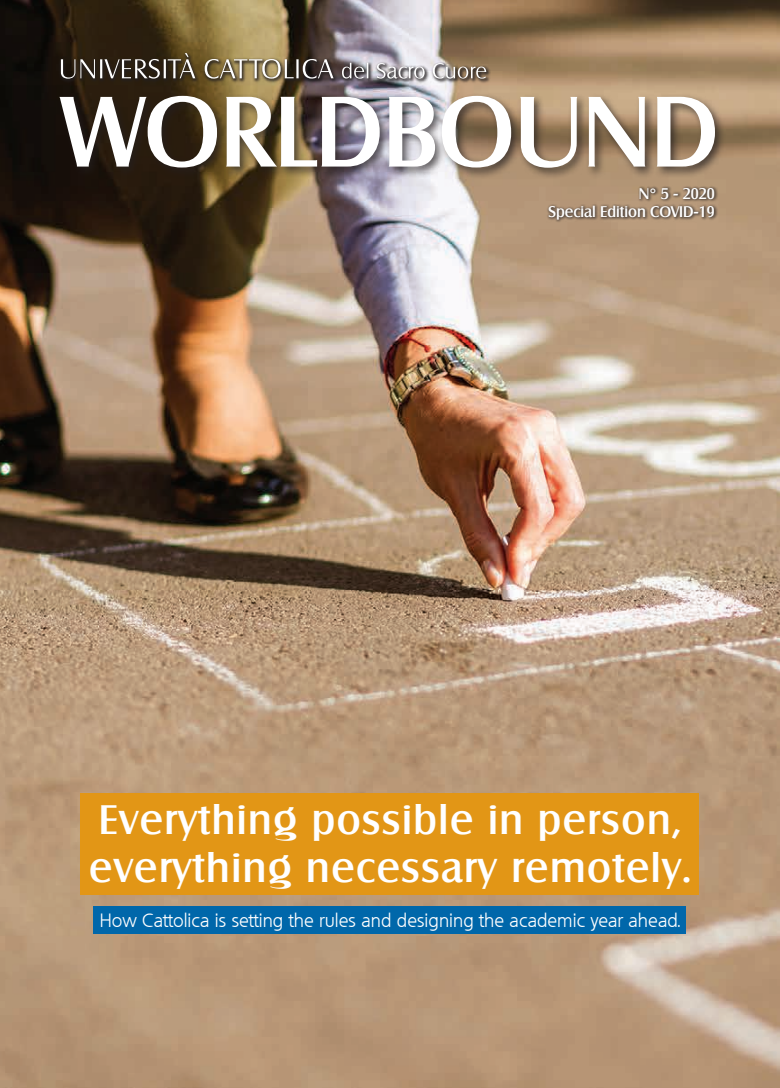
<style>
.page{position:relative;width:780px;height:1088px;background:#fff}
.page>*{position:absolute;margin:0;border:0;box-sizing:border-box;transform-origin:0 0}
.t1{font:500 96.75px "Salzburg";color:#fff}
.t2{font:500 40px "Salzburg";letter-spacing:.04em;color:#fff}
.t3{font:300 18.75px "Quebec";color:#fff}
.t4{font:500 15px "Salzburg";color:#fff}
.s1{font-family:"Gotham"}
</style>
<div class="page">
<img style="left:0;top:0;width:780px;height:1088px">
<div style="left:81px;top:794px;width:618px;height:101px;background:#e29616"></div>
<div style="left:94px;top:906px;width:592px;height:28px;background:#0067aa"></div>
<div style="left:56px;top:92px;width:670px;height:87px;background:#231f20;opacity:.7"></div>
<div style="left:545px;top:185px;width:173px;height:38px;background:#231f20;opacity:.6"></div>
<div style="left:58px;top:51px;width:433px;height:33px;background:#231f20;opacity:.87"></div>
<svg style="left:61px;top:53px;width:134px;height:26px;background:#544b3f"></svg>
<svg style="left:205px;top:59px;width:128px;height:20px;background:#837864"></svg>
<svg style="left:342px;top:63px;width:26px;height:16px"></svg>
<svg style="left:377px;top:63px;width:47px;height:16px"></svg>
<svg style="left:433px;top:63px;width:53px;height:16px"></svg>
<p class="t1" style="left:62px;top:74px;width:658px">WORLDBOUND</p>
<p class="t4" style="left:639px;top:184px;width:77px">N<span class="s1">°</span> 5 - 2020</p>
<p class="t4" style="left:548px;top:202px;width:168px">Special Edition COVID-19</p>
<p class="t2" style="left:99px;top:795px;width:584px">Everything possible in person,</p>
<p class="t2" style="left:89px;top:843px;width:603px">everything necessary remotely.</p>
<p class="t3" style="left:100px;top:908px;width:582px">How Cattolica is setting the rules and designing the academic year ahead.</p>
</div>
